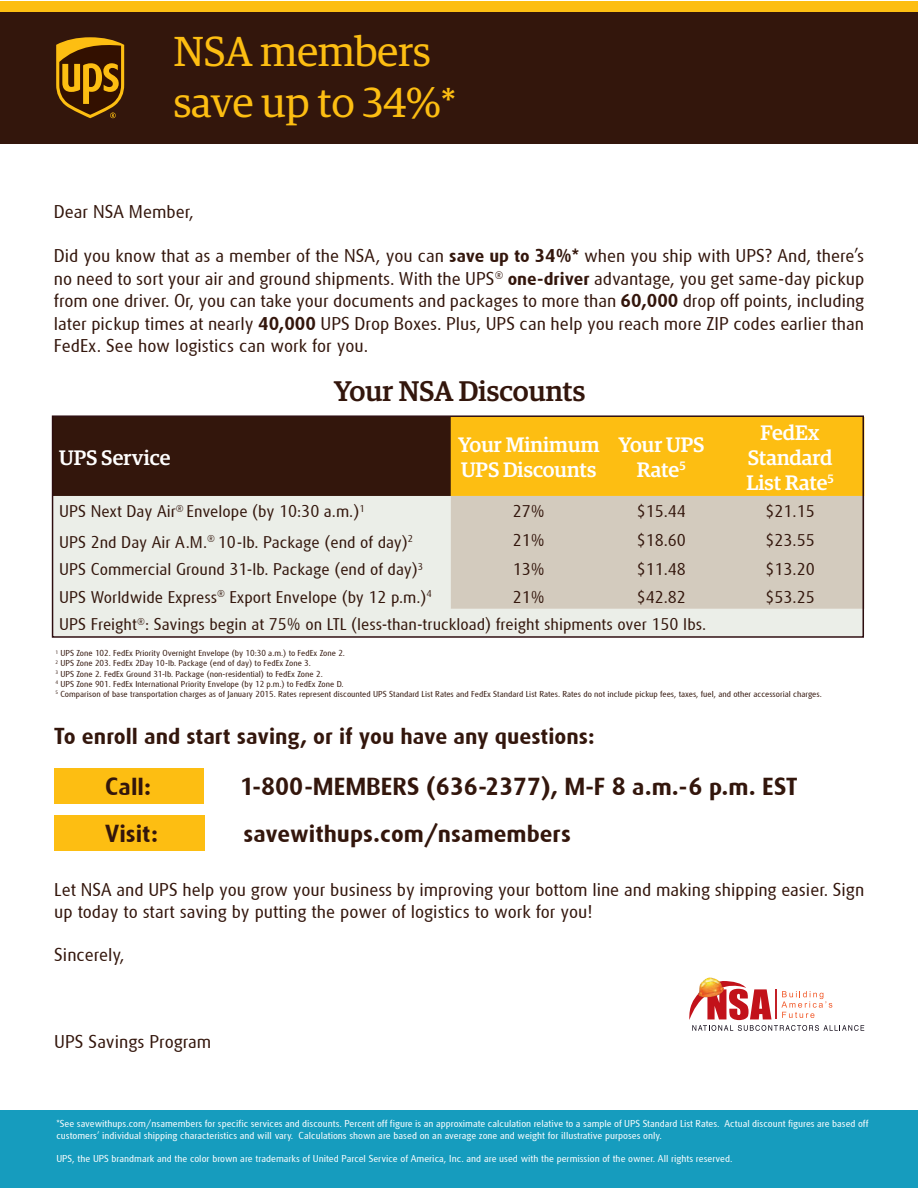
<style>
.page{position:relative;width:918px;height:1188px;background:#fff}
.page>*{position:absolute;margin:0;border:0;box-sizing:border-box;transform-origin:0 0}
.t1{font:42px/50.4px "Guardian Egyp";color:#fdbe12}
.t2{font:500 28.5px "Guardian Egyp";color:#33160c}
.t3{font:700 24px "UPS Sans";color:#33160c}
.t4{font:700 22.5px "UPS Sans";color:#33160c}
.t5{font:500 21px/25.2px "Guardian Egyp";color:#fff;text-align:center}
.t6{font:18px/22.5px "UPS Sans";color:#33160c}
.t7{font:16.5px "UPS Sans";color:#33160c}
.t8{font:9.75px/11.7px "UPS Sans";color:#fff}
.t9{font:8.4px/10.1px "UPS Sans";color:#33160c}
.s1{font-weight:700}
</style>
<div class="page">
<hr style="left:0;top:1px;width:1px;height:142px;background:#33160c">
<div style="left:1px;top:1px;width:917px;height:142px;background:#33160c"></div>
<svg style="left:689px;top:981px;width:175px;height:50px"></svg>
<hr style="left:775px;top:989px;width:2px;height:30px;background:#c32026">
<img style="left:698px;top:978px;width:26px;height:19px">
<div style="left:55px;top:768px;width:149px;height:35px;background:#fdbe12"></div>
<div style="left:55px;top:815px;width:150px;height:35px;background:#fdbe12"></div>
<div style="left:0;top:1111px;width:918px;height:77px;background:#169cbe"></div>
<svg style="left:56px;top:37px;width:68px;height:81px"></svg>
<div style="left:1px;top:1px;width:917px;height:10px;background:#fdbe12"></div>
<div style="left:53px;top:417px;width:398px;height:79px;background:#33160c"></div>
<div style="left:451px;top:418px;width:410px;height:78px;background:#fdbe12"></div>
<div style="left:55px;top:496px;width:806px;height:139px;background:#ebeee8"></div>
<div style="left:451px;top:496px;width:410px;height:113px;background:#d3cbbe"></div>
<div style="left:52px;top:415px;width:812px;height:223px;border:2px solid #2d0d0f"></div>
<h1 class="t1" style="left:174px;top:24px;width:284px">NSA members save up to 34%*</h1>
<p class="t6" style="left:54px;top:201px;width:141px">Dear NSA Member,</p>
<p class="t6" style="left:54px;top:245px;width:812px;text-align:justify">Did you know that as a member of the NSA, you can <span class="s1">save up to 34%*</span> when you ship with UPS? And, there’s no need to sort your air and ground shipments. With the UPS<sup>®</sup> <span class="s1">one-driver</span> advantage, you get same-day pickup from one driver. Or, you can take your documents and packages to more than <span class="s1">60,000</span> drop off points, including later pickup times at nearly <span class="s1">40,000</span> UPS Drop Boxes. Plus, UPS can help you reach more ZIP codes earlier than FedEx. See how logistics can work for you.</p>
<p class="t5" style="left:59px;top:443px;width:113px">UPS Service</p>
<h2 class="t2" style="left:334px;top:370px;width:253px">Your NSA Discounts</h2>
<p class="t5" style="left:458px;top:431px;width:143px;text-align:left">Your Minimum<br>UPS Discounts</p>
<p class="t5" style="left:618px;top:431px;width:87px">Your UPS<br>Rate<sup>5</sup></p>
<p class="t5" style="left:746px;top:418px;width:89px">FedEx<br>Standard<br>List Rate<sup>5</sup></p>
<p class="t7" style="left:59px;top:502px;width:307px">UPS Next Day Air<sup>®</sup> Envelope (by 10:30 a.m.)<sup>1</sup></p>
<p class="t7" style="left:513px;top:502px;width:33px">27%</p>
<p class="t7" style="left:637px;top:502px;width:51px">$15.44</p>
<p class="t7" style="left:765px;top:502px;width:51px">$21.15</p>
<p class="t7" style="left:59px;top:532px;width:355px">UPS 2nd Day Air A.M.<sup>®</sup> 10-lb. Package (end of day)<sup>2</sup></p>
<p class="t7" style="left:513px;top:531px;width:33px">21%</p>
<p class="t7" style="left:637px;top:531px;width:51px">$18.60</p>
<p class="t7" style="left:765px;top:531px;width:51px">$23.55</p>
<p class="t7" style="left:59px;top:560px;width:365px">UPS Commercial Ground 31-lb. Package (end of day)<sup>3</sup></p>
<p class="t7" style="left:513px;top:560px;width:33px">13%</p>
<p class="t7" style="left:637px;top:560px;width:51px">$11.48</p>
<p class="t7" style="left:765px;top:560px;width:51px">$13.20</p>
<p class="t7" style="left:59px;top:587px;width:374px">UPS Worldwide Express<sup>®</sup> Export Envelope (by 12 p.m.)<sup>4</sup></p>
<p class="t7" style="left:513px;top:587px;width:33px">21%</p>
<p class="t7" style="left:637px;top:587px;width:51px">$42.82</p>
<p class="t7" style="left:765px;top:587px;width:51px">$53.25</p>
<p class="t7" style="left:59px;top:615px;width:649px">UPS Freight<sup>®</sup>: Savings begin at 75% on LTL (less-than-truckload) freight shipments over 150 lbs.</p>
<p class="t9" style="left:55px;top:648px;width:768px"><sup>1</sup> UPS Zone 102. FedEx Priority Overnight Envelope (by 10:30 a.m.) to FedEx Zone 2.<br><sup>2</sup> UPS Zone 203. FedEx 2Day 10-lb. Package (end of day) to FedEx Zone 3.<br><sup>3</sup> UPS Zone 2. FedEx Ground 31-lb. Package (non-residential) to FedEx Zone 2.<br><sup>4</sup> UPS Zone 901. FedEx International Priority Envelope (by 12 p.m.) to FedEx Zone D.<br><sup>5</sup> Comparison of base transportation charges as of January 2015. Rates represent discounted UPS Standard List Rates and FedEx Standard List Rates. Rates do not include pickup fees, taxes, fuel, and other accessorial charges.</p>
<p class="t4" style="left:54px;top:723px;width:543px">To enroll and start saving, or if you have any questions:</p>
<h3 class="t3" style="left:105px;top:772px;width:48px">Call:</h3>
<h3 class="t3" style="left:240px;top:772px;width:560px">1-800-MEMBERS (636-2377), M-F 8 a.m.-6 p.m. EST</h3>
<h3 class="t3" style="left:105px;top:820px;width:54px">Visit:</h3>
<h3 class="t3" style="left:243px;top:820px;width:329px">savewithups.com/nsamembers</h3>
<p class="t6" style="left:54px;top:879px;width:812px;line-height:21.6px">Let NSA and UPS help you grow your business by improving your bottom line and making shipping easier. Sign up today to start saving by putting the power of logistics to work for you!</p>
<p class="t6" style="left:54px;top:944px;width:72px">Sincerely,</p>
<p class="t6" style="left:54px;top:1030px;width:158px">UPS Savings Program</p>
<p class="t8" style="left:56px;top:1118px;width:814px">*See savewithups.com/nsamembers for specific services and discounts. Percent off figure is an approximate calculation relative to a sample of UPS Standard List Rates. Actual discount figures are based off customers’ individual shipping characteristics and will vary. Calculations shown are based on an average zone and weight for illustrative purposes only.</p>
<p class="t8" style="left:56px;top:1153px;width:678px">UPS, the UPS brandmark and the color brown are trademarks of United Parcel Service of America, Inc. and are used with the permission of the owner. All rights reserved.</p>
</div>
